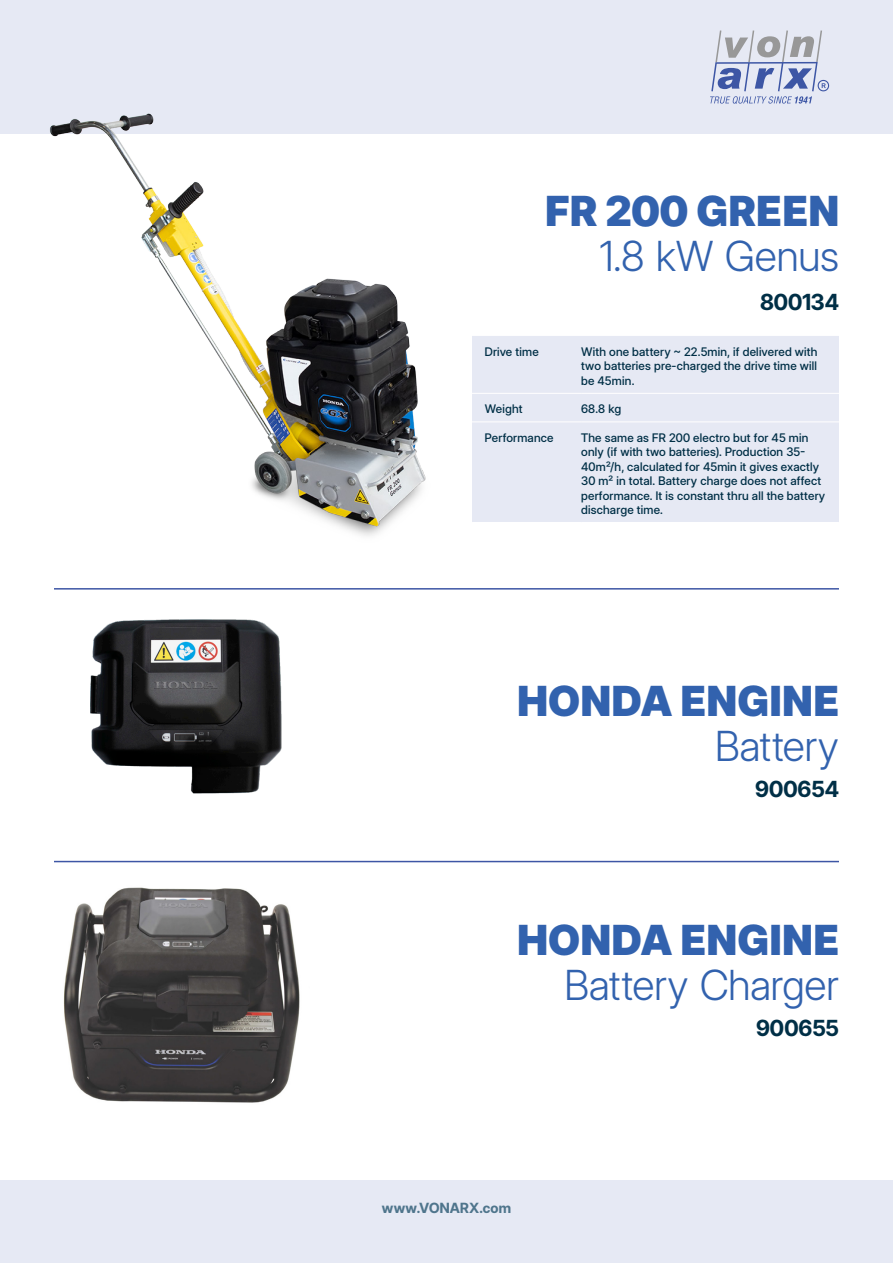
<style>
.page{position:relative;width:893px;height:1263px;background:#fff}
.page>*{position:absolute;margin:0;border:0;box-sizing:border-box;transform-origin:0 0}
.t1{font:900 42px/44.4px "Inter Display";letter-spacing:.03em;color:#3262ae;text-align:right}
.t2{font:300 42px/44.4px "Inter Display";letter-spacing:-.005em;color:#3262ae;text-align:right}
.t3{font:700 22.5px "Inter Display";color:#002f46}
.Body-bold{font:700 14.25px "Inter Display";letter-spacing:.015em;color:#4f758c}
.Body{font:500 12px/14.4px "Inter Display";letter-spacing:.015em;color:#002f46;text-align:justify}
.s1{font-weight:300}
.s2{font-weight:900}
</style>
<div class="page">
<div style="left:0;top:0;width:893px;height:134px;background:#e6e9f4"></div>
<div style="left:0;top:1180px;width:893px;height:83px;background:#e6e9f4"></div>
<img style="left:50px;top:113px;width:376px;height:423px">
<img style="left:90px;top:619px;width:192px;height:175px">
<img style="left:54px;top:862px;width:256px;height:241px">
<hr style="left:54px;top:588px;width:785px;height:2px;background:#3d56a5">
<hr style="left:54px;top:861px;width:785px;height:1px;background:#3d56a5">
<div style="left:472px;top:336px;width:367px;height:186px;background:#e6e9f4"></div>
<div style="left:472px;top:394px;width:367px;height:27px;background:#e6e9f4"></div>
<hr style="left:472px;top:393px;width:109px;height:1px;background:#fff">
<hr style="left:581px;top:393px;width:258px;height:1px;background:#fff">
<hr style="left:472px;top:421px;width:109px;height:1px;background:#fff">
<hr style="left:581px;top:421px;width:258px;height:1px;background:#fff">
<svg style="left:710px;top:30px;width:119px;height:74px"></svg>
<h1 class="t1" style="left:546px;top:188px;width:295px">FR 200 GREEN<br><span class="s1">1.8 kW Genus</span></h1>
<h3 class="t3" style="left:760px;top:286px;width:80px">800134</h3>
<p class="Body" style="left:485px;top:344px;width:55px">Drive time</p>
<p class="Body" style="left:581px;top:344px;width:238px">With one battery ~ 22.5min, if delivered with two batteries pre-charged the drive time will be 45min.</p>
<p class="Body" style="left:485px;top:402px;width:39px">Weight</p>
<p class="Body" style="left:581px;top:402px;width:42px">68.8 kg</p>
<p class="Body" style="left:485px;top:430px;width:70px">Performance</p>
<p class="Body" style="left:581px;top:430px;width:246px;text-align:left">The same as FR 200 electro but for 45 min only (if with two batteries). Production 35- 40m²/h, calculated for 45min it gives exactly 30 m² in total. Battery charge does not affect performance. It is constant thru all the battery discharge time.</p>
<h1 class="t1" style="left:518px;top:678px;width:323px">HONDA ENGINE<br><span class="s1">Battery</span></h1>
<h3 class="t3" style="left:755px;top:773px;width:85px">900654</h3>
<h1 class="t2" style="left:518px;top:918px;width:323px"><span class="s2">HONDA ENGINE<br></span>Battery Charger</h1>
<h3 class="t3" style="left:756px;top:1012px;width:84px">900655</h3>
<p class="Body-bold" style="left:382px;top:1198px;width:131px">www.VONARX.com</p>
</div>
